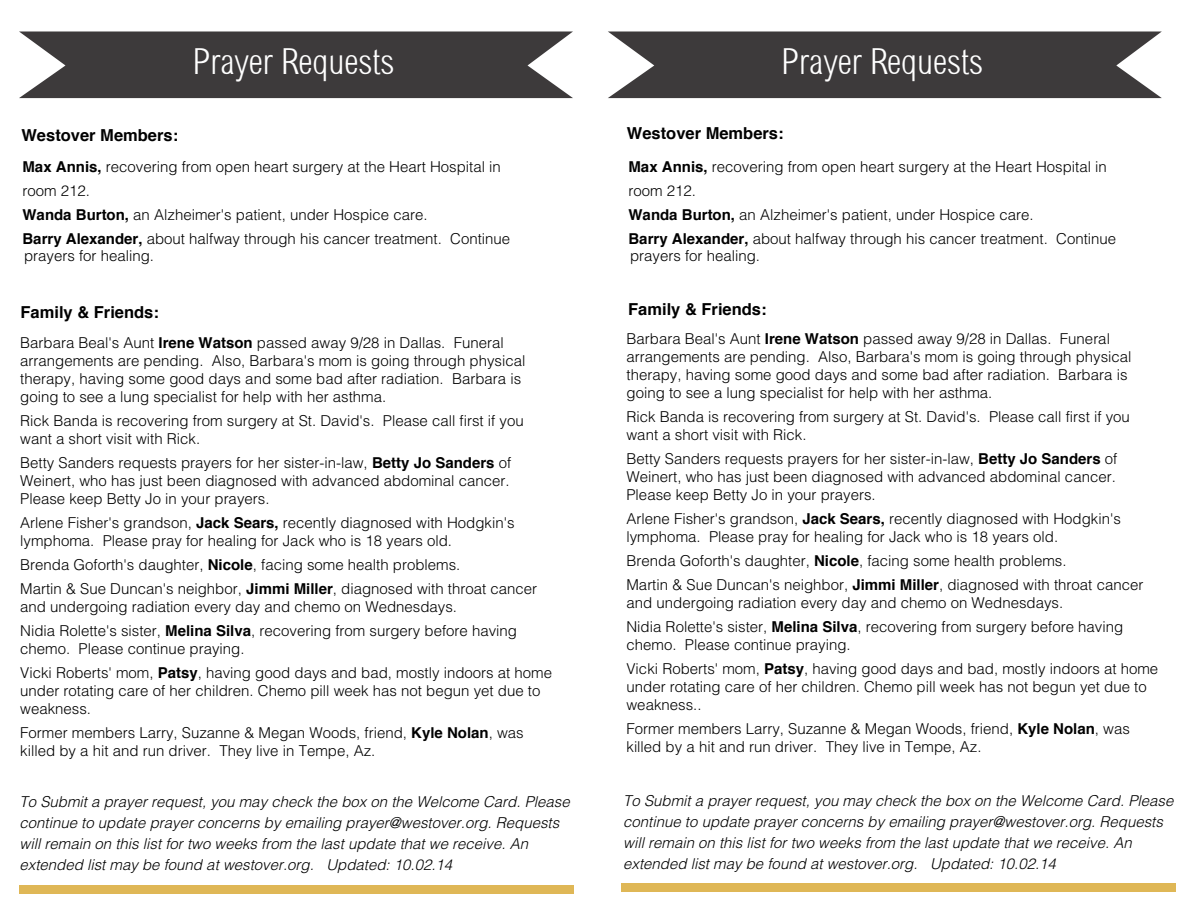
<style>
.page{position:relative;width:1188px;height:918px;background:#fff}
.page>*{position:absolute;margin:0;border:0;box-sizing:border-box;transform-origin:0 0}
.t1{font:36px "Sertig";color:#fff}
.t2{font:700 16.5px "Helvetica";color:#000}
._2_pt_space{font:300 15px/18px "Helvetica";color:#000}
._2_pt_space-2{font:italic 300 15px/21px "Helvetica";color:#000}
.s1{font-weight:700}
</style>
<div class="page">
<svg style="left:19px;top:31px;width:554px;height:67px;background:#4e4b4c"></svg>
<div style="left:19px;top:885px;width:554px;height:9px;background:#dfb756"></div>
<div style="left:621px;top:884px;width:554px;height:8px;background:#dfb756"></div>
<svg style="left:608px;top:31px;width:554px;height:67px;background:#4e4b4c"></svg>
<p class="t1" style="left:192px;top:40px;width:203px">Prayer Requests</p>
<p class="t1" style="left:781px;top:40px;width:203px">Prayer Requests</p>
<p class="t2" style="left:21px;top:125px;width:158px">Westover Members:</p>
<p class="_2_pt_space" style="left:22px;top:157px;width:480px"><span class="s1">Max Annis,</span> recovering from open heart surgery at the Heart Hospital in</p>
<p class="_2_pt_space" style="left:22px;top:181px;width:69px">room 212.</p>
<p class="_2_pt_space" style="left:22px;top:205px;width:407px"><span class="s1">Wanda Burton,</span> an Alzheimer's patient, under Hospice care.</p>
<p class="_2_pt_space" style="left:22px;top:230px;width:489px;line-height:16.5px"><span class="s1">Barry Alexander,</span> about halfway through his cancer treatment. Continue prayers for healing.</p>
<p class="t2" style="left:627px;top:123px;width:158px">Westover Members:</p>
<p class="_2_pt_space" style="left:628px;top:157px;width:480px"><span class="s1">Max Annis,</span> recovering from open heart surgery at the Heart Hospital in</p>
<p class="_2_pt_space" style="left:628px;top:181px;width:69px">room 212.</p>
<p class="_2_pt_space" style="left:628px;top:205px;width:407px"><span class="s1">Wanda Burton,</span> an Alzheimer's patient, under Hospice care.</p>
<p class="_2_pt_space" style="left:628px;top:230px;width:489px;line-height:16.5px"><span class="s1">Barry Alexander,</span> about halfway through his cancer treatment. Continue prayers for healing.</p>
<p class="t2" style="left:21px;top:302px;width:140px">Family &amp; Friends:</p>
<p class="t2" style="left:628px;top:299px;width:140px">Family &amp; Friends:</p>
<p class="_2_pt_space" style="left:20px;top:333px;width:507px">Barbara Beal's Aunt <span class="s1">Irene Watson</span> passed away 9/28 in Dallas. Funeral arrangements are pending. Also, Barbara's mom is going through physical therapy, having some good days and some bad after radiation. Barbara is going to see a lung specialist for help with her asthma.</p>
<p class="_2_pt_space" style="left:20px;top:411px;width:505px">Rick Banda is recovering from surgery at St. David's. Please call first if you want a short visit with Rick.</p>
<p class="_2_pt_space" style="left:20px;top:453px;width:492px;text-align:justify">Betty Sanders requests prayers for her sister-in-law, <span class="s1">Betty Jo Sanders</span> of Weinert, who has just been diagnosed with advanced abdominal cancer.<br>Please keep Betty Jo in your prayers.</p>
<p class="_2_pt_space" style="left:20px;top:513px;width:496px">Arlene Fisher's grandson, <span class="s1">Jack Sears,</span> recently diagnosed with Hodgkin's lymphoma. Please pray for healing for Jack who is 18 years old.</p>
<p class="_2_pt_space" style="left:20px;top:555px;width:442px">Brenda Goforth's daughter, <span class="s1">Nicole</span>, facing some health problems.</p>
<p class="_2_pt_space" style="left:20px;top:579px;width:518px">Martin &amp; Sue Duncan's neighbor, <span class="s1">Jimmi Miller</span>, diagnosed with throat cancer and undergoing radiation every day and chemo on Wednesdays.</p>
<p class="_2_pt_space" style="left:20px;top:621px;width:498px">Nidia Rolette's sister, <span class="s1">Melina Silva</span>, recovering from surgery before having chemo. Please continue praying.</p>
<p class="_2_pt_space" style="left:20px;top:663px;width:533px">Vicki Roberts' mom, <span class="s1">Patsy</span>, having good days and bad, mostly indoors at home under rotating care of her children. Chemo pill week has not begun yet due to weakness.</p>
<p class="_2_pt_space" style="left:20px;top:723px;width:505px">Former members Larry, Suzanne &amp; Megan Woods, friend, <span class="s1">Kyle Nolan</span>, was killed by a hit and run driver. They live in Tempe, Az.</p>
<p class="_2_pt_space-2" style="left:20px;top:791px;width:552px">To Submit a prayer request, you may check the box on the Welcome Card. Please continue to update prayer concerns by emailing prayer@westover.org. Requests will remain on this list for two weeks from the last update that we receive. An extended list may be found at westover.org. Updated: 10.02.14</p>
<p class="_2_pt_space" style="left:627px;top:329px;width:507px">Barbara Beal's Aunt <span class="s1">Irene Watson</span> passed away 9/28 in Dallas. Funeral arrangements are pending. Also, Barbara's mom is going through physical therapy, having some good days and some bad after radiation. Barbara is going to see a lung specialist for help with her asthma.</p>
<p class="_2_pt_space" style="left:627px;top:407px;width:505px">Rick Banda is recovering from surgery at St. David's. Please call first if you want a short visit with Rick.</p>
<p class="_2_pt_space" style="left:627px;top:449px;width:492px;text-align:justify">Betty Sanders requests prayers for her sister-in-law, <span class="s1">Betty Jo Sanders</span> of Weinert, who has just been diagnosed with advanced abdominal cancer.<br>Please keep Betty Jo in your prayers.</p>
<p class="_2_pt_space" style="left:627px;top:509px;width:496px">Arlene Fisher's grandson, <span class="s1">Jack Sears,</span> recently diagnosed with Hodgkin's lymphoma. Please pray for healing for Jack who is 18 years old.</p>
<p class="_2_pt_space" style="left:627px;top:551px;width:442px">Brenda Goforth's daughter, <span class="s1">Nicole</span>, facing some health problems.</p>
<p class="_2_pt_space" style="left:627px;top:575px;width:518px">Martin &amp; Sue Duncan's neighbor, <span class="s1">Jimmi Miller</span>, diagnosed with throat cancer and undergoing radiation every day and chemo on Wednesdays.</p>
<p class="_2_pt_space" style="left:627px;top:617px;width:498px">Nidia Rolette's sister, <span class="s1">Melina Silva</span>, recovering from surgery before having chemo. Please continue praying.</p>
<p class="_2_pt_space" style="left:627px;top:659px;width:533px">Vicki Roberts' mom, <span class="s1">Patsy</span>, having good days and bad, mostly indoors at home under rotating care of her children. Chemo pill week has not begun yet due to weakness..</p>
<p class="_2_pt_space" style="left:627px;top:719px;width:505px">Former members Larry, Suzanne &amp; Megan Woods, friend, <span class="s1">Kyle Nolan</span>, was killed by a hit and run driver. They live in Tempe, Az.</p>
<p class="_2_pt_space-2" style="left:623px;top:790px;width:552px">To Submit a prayer request, you may check the box on the Welcome Card. Please continue to update prayer concerns by emailing prayer@westover.org. Requests will remain on this list for two weeks from the last update that we receive. An extended list may be found at westover.org. Updated: 10.02.14</p>
</div>
